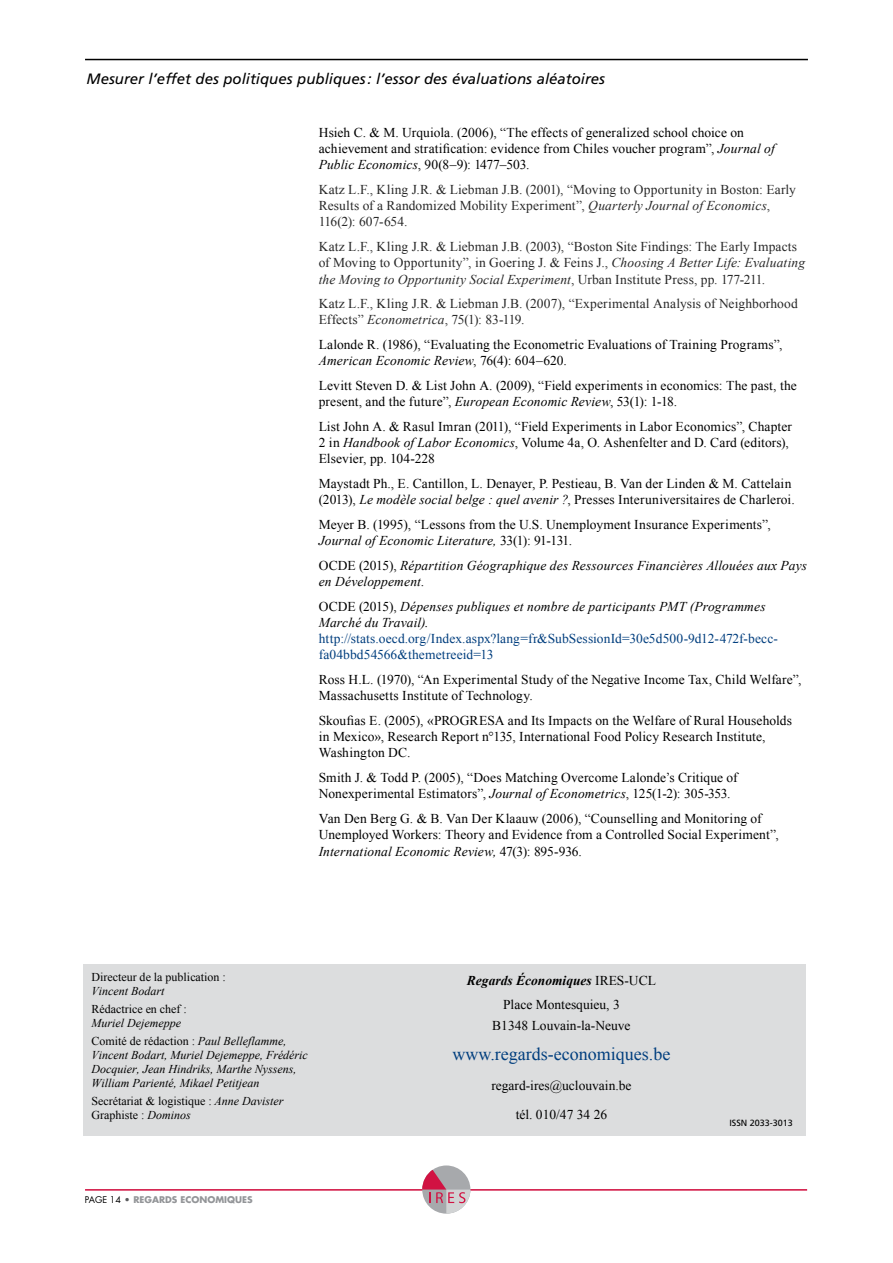
<style>
.page{position:relative;width:893px;height:1263px;background:#fff}
.page>*{position:absolute;margin:0;border:0;box-sizing:border-box;transform-origin:0 0}
.t1{font:18px "Times New Roman";color:#003e7e}
.t2{font:italic 15px "Frutiger";color:#000}
.t3{font:13.5px/16.2px "Times New Roman";letter-spacing:.005em;color:#000}
.t4{font:13.5px/16.2px "Times New Roman";letter-spacing:.01em;color:#282828}
.t5{font:italic 13.5px/16.2px "Times New Roman";letter-spacing:.01em;color:#000}
.t6{font:13.5px/16.2px "Times New Roman";letter-spacing:.005em;color:#003e7e}
.t7{font:italic 12px/14px "Times New Roman";color:#000}
.t8{font:12px/14px "Times New Roman";color:#000}
.t9{font:700 9px "Futura";color:#939598}
.t10{font:9px "Frutiger";color:#000}
.s1{font-style:italic}
.s2{font-style:normal}
.s3{font-weight:400;color:#000}
.s4{color:#5a5b5d}
.s5{font-weight:700;font-style:italic}
</style>
<div class="page">
<hr style="left:85px;top:1189px;width:722px;height:1px;background:#d11242">
<svg style="left:422px;top:1165px;width:48px;height:49px"></svg>
<svg style="left:422px;top:1170px;width:48px;height:44px"></svg>
<hr style="left:85px;top:59px;width:723px;height:1px;background:#000">
<div style="left:84px;top:964px;width:722px;height:172px;background:#dcddde"></div>
<p class="t2" style="left:87px;top:70px;width:520px">Mesurer l’effet des politiques publiques: l’essor des évaluations aléatoires</p>
<p class="t3" style="left:319px;top:124px;width:457px">Hsieh C. &amp; M. Urquiola. (2006), “The effects of generalized school choice on achievement and stratification: evidence from Chiles voucher program”, <span class="s1">Journal of<br>Public Economics</span>, 90(8–9): 1477–503.</p>
<p class="t4" style="left:319px;top:181px;width:479px">Katz L.F., Kling J.R. &amp; Liebman J.B. (2001), “Moving to Opportunity in Boston: Early<br>Results of a Randomized Mobility Experiment”, <span class="s1">Quarterly Journal of Economics</span>,<br>116(2): 607-654.</p>
<p class="t4" style="left:319px;top:238px;width:488px">Katz L.F., Kling J.R. &amp; Liebman J.B. (2003), “Boston Site Findings: The Early Impacts of Moving to Opportunity”, in Goering J. &amp; Feins J., <span class="s1">Choosing A Better Life: Evaluating the Moving to Opportunity Social Experiment</span>, Urban Institute Press, pp. 177-211.</p>
<p class="t4" style="left:319px;top:295px;width:480px">Katz L.F., Kling J.R. &amp; Liebman J.B. (2007), “Experimental Analysis of Neighborhood<br>Effects” <span class="s1">Econometrica</span>, 75(1): 83-119.</p>
<p class="t3" style="left:319px;top:336px;width:465px">Lalonde R. (1986), “Evaluating the Econometric Evaluations of Training Programs”,<br><span class="s1">American Economic Review</span>, 76(4): 604–620.</p>
<p class="t3" style="left:319px;top:377px;width:480px">Levitt Steven D. &amp; List John A. (2009), “Field experiments in economics: The past, the present, and the future”, <span class="s1">European Economic Review</span>, 53(1): 1-18.</p>
<p class="t3" style="left:319px;top:418px;width:475px">List John A. &amp; Rasul Imran (2011), “Field Experiments in Labor Economics”, Chapter<br>2 in <span class="s1">Handbook of Labor Economics</span>, Volume 4a, O. Ashenfelter and D. Card (editors),<br>Elsevier, pp. 104-228</p>
<p class="t3" style="left:319px;top:475px;width:477px">Maystadt Ph., E. Cantillon, L. Denayer, P. Pestieau, B. Van der Linden &amp; M. Cattelain (2013), <span class="s1">Le modèle social belge : quel avenir ?</span>, Presses Interuniversitaires de Charleroi.</p>
<p class="t3" style="left:319px;top:516px;width:453px">Meyer B. (1995), “Lessons from the U.S. Unemployment Insurance Experiments”,<br><span class="s1">Journal of Economic Literature,</span> 33(1): 91-131.</p>
<p class="t5" style="left:319px;top:557px;width:490px"><span class="s2">OCDE (2015),</span> Répartition Géographique des Ressources Financières Allouées aux Pays en Développement<span class="s2">.</span></p>
<p class="t5" style="left:319px;top:598px;width:448px"><span class="s2">OCDE (2015),</span> Dépenses publiques et nombre de participants PMT (Programmes<br>Marché du Travail).</p>
<p class="t6" style="left:319px;top:630px;width:461px">http://stats.oecd.org/Index.aspx?lang=fr&amp;SubSessionId=30e5d500-9d12-472f-becc&shy;fa04bbd54566&amp;themetreeid=13</p>
<p class="t3" style="left:319px;top:671px;width:484px">Ross H.L. (1970), “An Experimental Study of the Negative Income Tax, Child Welfare”,<br>Massachusetts Institute of Technology.</p>
<p class="t3" style="left:319px;top:712px;width:475px">Skoufias E. (2005), «PROGRESA and Its Impacts on the Welfare of Rural Households in Mexico», Research Report n°135, International Food Policy Research Institute,<br>Washington DC.</p>
<p class="t3" style="left:319px;top:769px;width:420px">Smith J. &amp; Todd P. (2005), “Does Matching Overcome Lalonde’s Critique of<br>Nonexperimental Estimators”, <span class="s1">Journal of Econometrics</span>, 125(1-2): 305-353.</p>
<p class="t3" style="left:319px;top:810px;width:462px">Van Den Berg G. &amp; B. Van Der Klaauw (2006), “Counselling and Monitoring of<br>Unemployed Workers: Theory and Evidence from a Controlled Social Experiment”,<br><span class="s1">International Economic Review,</span> 47(3): 895-936.</p>
<p class="t8" style="left:91px;top:970px;width:136px">Directeur de la publication :</p>
<p class="t7" style="left:91px;top:983px;width:74px">Vincent Bodart</p>
<p class="t8" style="left:91px;top:1002px;width:97px">Rédactrice en chef :</p>
<p class="t7" style="left:91px;top:1013px;width:197px;line-height:18.1px">Muriel Dejemeppe<br><span class="s2">Comité de rédaction :</span> Paul Belleflamme,</p>
<p class="t7" style="left:91px;top:1048px;width:218px">Vincent Bodart, Muriel Dejemeppe, Frédéric<br>Docquier, Jean Hindriks, Marthe Nyssens,<br>William Parienté, Mikael Petitjean</p>
<p class="t8" style="left:91px;top:1094px;width:194px">Secrétariat &amp; logistique : <span class="s1">Anne Davister<br></span>Graphiste : <span class="s1">Dominos</span></p>
<p class="t9" style="left:85px;top:1194px;width:169px"><span class="s3">PAGE 14</span> <span class="s4">•</span> REGARDS ECONOMIQUES</p>
<p class="t3" style="left:467px;top:969px;width:191px;line-height:23.7px;text-align:center"><span class="s5">Regards Économiques</span> IRES-UCL<br>Place Montesquieu, 3</p>
<p class="t3" style="left:492px;top:1017px;width:140px">B1348 Louvain-la-Neuve</p>
<h1 class="t1" style="left:453px;top:1042px;width:219px">www.regards-economiques.be</h1>
<p class="t3" style="left:491px;top:1070px;width:142px;line-height:29.5px;text-align:center">regard-ires@uclouvain.be tél. 010/47 34 26</p>
<p class="t10" style="left:729px;top:1118px;width:65px">ISSN 2033-3013</p>
</div>
